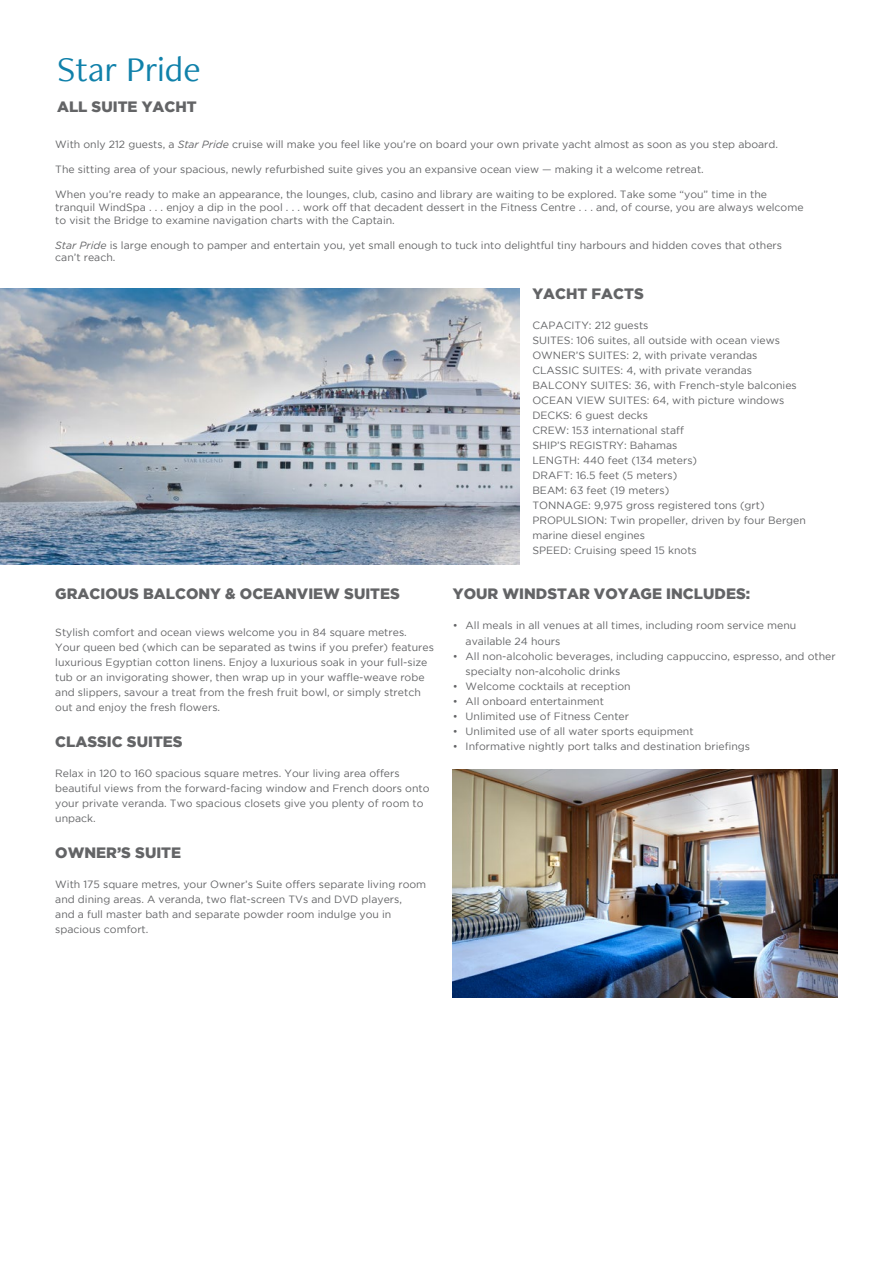
<style>
.page{position:relative;width:893px;height:1263px;background:#fff}
.page>*{position:absolute;margin:0;border:0;box-sizing:border-box;transform-origin:0 0}
.t1{font:36px "Freight Neo Pro";color:#1081aa}
.t2{font:900 15px "Gotham";color:#636466}
.t3{font:10.5px/15px "Gotham";color:#636466}
.s1{font-style:italic}
</style>
<div class="page">
<img style="left:0;top:288px;width:520px;height:277px">
<img style="left:453px;top:770px;width:385px;height:227px">
<h1 class="t1" style="left:57px;top:45px;width:145px">Star Pride</h1>
<h2 class="t2" style="left:57px;top:98px;width:141px">ALL SUITE YACHT</h2>
<p class="t3" style="left:55px;top:137px;width:724px">With only 212 guests, a <span class="s1">Star Pride</span> cruise will make you feel like you’re on board your own private yacht almost as soon as you step aboard.</p>
<p class="t3" style="left:55px;top:162px;width:650px">The sitting area of your spacious, newly refurbished suite gives you an expansive ocean view — making it a welcome retreat.</p>
<p class="t3" style="left:55px;top:188px;width:750px;line-height:12.6px">When you’re ready to make an appearance, the lounges, club, casino and library are waiting to be explored. Take some “you” time in the tranquil WindSpa . . . enjoy a dip in the pool . . . work off that decadent dessert in the Fitness Centre . . . and, of course, you are always welcome to visit the Bridge to examine navigation charts with the Captain.</p>
<p class="t3" style="left:55px;top:239px;width:728px;line-height:12.6px"><span class="s1">Star Pride</span> is large enough to pamper and entertain you, yet small enough to tuck into delightful tiny harbours and hidden coves that others can’t reach.</p>
<h2 class="t2" style="left:532px;top:285px;width:113px">YACHT FACTS</h2>
<p class="t3" style="left:532px;top:318px;width:275px">CAPACITY: 212 guests<br>SUITES: 106 suites, all outside with ocean views OWNER’S SUITES: 2, with private verandas CLASSIC SUITES: 4, with private verandas BALCONY SUITES: 36, with French-style balconies OCEAN VIEW SUITES: 64, with picture windows DECKS: 6 guest decks<br>CREW: 153 international staff<br>SHIP’S REGISTRY: Bahamas<br>LENGTH: 440 feet (134 meters)<br>DRAFT: 16.5 feet (5 meters)<br>BEAM: 63 feet (19 meters)<br>TONNAGE: 9,975 gross registered tons (grt)<br>PROPULSION: Twin propeller, driven by four Bergen marine diesel engines<br>SPEED: Cruising speed 15 knots</p>
<h2 class="t2" style="left:55px;top:585px;width:346px">GRACIOUS BALCONY &amp; OCEANVIEW SUITES</h2>
<p class="t3" style="left:55px;top:624px;width:380px">Stylish comfort and ocean views welcome you in 84 square metres.<br>Your queen bed (which can be separated as twins if you prefer) features luxurious Egyptian cotton linens. Enjoy a luxurious soak in your full-size tub or an invigorating shower, then wrap up in your waffle-weave robe and slippers, savour a treat from the fresh fruit bowl, or simply stretch out and enjoy the fresh flowers.</p>
<h2 class="t2" style="left:55px;top:732px;width:129px">CLASSIC SUITES</h2>
<p class="t3" style="left:55px;top:765px;width:376px">Relax in 120 to 160 spacious square metres. Your living area offers beautiful views from the forward-facing window and French doors onto your private veranda. Two spacious closets give you plenty of room to unpack.</p>
<h2 class="t2" style="left:55px;top:843px;width:127px">OWNER’S SUITE</h2>
<p class="t3" style="left:55px;top:876px;width:372px">With 175 square metres, your Owner’s Suite offers separate living room and dining areas. A veranda, two flat-screen TVs and DVD players,<br>and a full master bath and separate powder room indulge you in spacious comfort.</p>
<h2 class="t2" style="left:453px;top:585px;width:299px">YOUR WINDSTAR VOYAGE INCLUDES:</h2>
<p class="t3" style="left:466px;top:618px;width:332px;text-indent:-13px">• All meals in all venues at all times, including room service menu available 24 hours</p>
<p class="t3" style="left:466px;top:648px;width:372px;text-indent:-13px">• All non-alcoholic beverages, including cappuccino, espresso, and other specialty non-alcoholic drinks</p>
<p class="t3" style="left:453px;top:678px;width:179px">• Welcome cocktails at reception</p>
<p class="t3" style="left:453px;top:693px;width:153px">• All onboard entertainment</p>
<p class="t3" style="left:453px;top:708px;width:178px">• Unlimited use of Fitness Center</p>
<p class="t3" style="left:453px;top:723px;width:242px">• Unlimited use of all water sports equipment</p>
<p class="t3" style="left:453px;top:738px;width:299px">• Informative nightly port talks and destination briefings</p>
</div>
